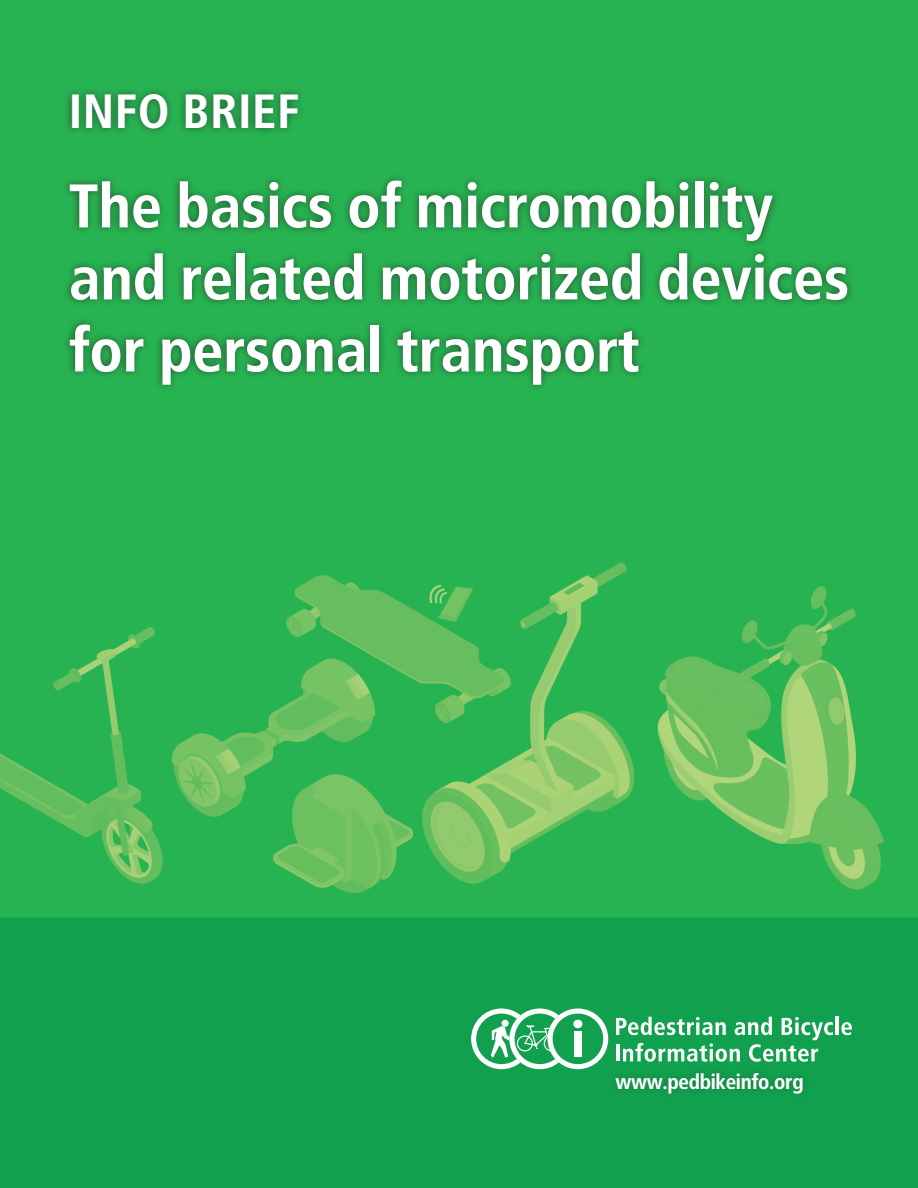
<style>
.page{position:relative;width:918px;height:1188px;background:#fff}
.page>*{position:absolute;margin:0;border:0;box-sizing:border-box;transform-origin:0 0}
.t1{font:700 61.5px/72px "Transit";letter-spacing:-.02em;color:#fff}
.t2{font:700 48px "Transit";color:#fff}
.t3{font:700 21px "Transit";letter-spacing:-.035em;color:#fff}
</style>
<div class="page">
<img style="left:0;top:0;width:918px;height:1188px">
<hr style="left:835px;top:1017px;width:4px;height:18px;background:#fff">
<svg style="left:841px;top:1022px;width:11px;height:13px"></svg>
<svg style="left:616px;top:1017px;width:217px;height:45px"></svg>
<svg style="left:471px;top:1008px;width:137px;height:61px"></svg>
<div style="left:573px;top:1020px;width:9px;height:8px;background:#fff;border-radius:50%"></div>
<div style="left:574px;top:1032px;width:8px;height:25px;background:#fff"></div>
<div style="left:608px;top:1065px;width:203px;height:36px;background:#231f20;opacity:.3"></div>
<div style="left:62px;top:86px;width:793px;height:307px;background:#231f20;opacity:.6"></div>
<p class="t2" style="left:69px;top:83px;width:233px">INFO BRIEF</p>
<p class="t1" style="left:69px;top:170px;width:783px">The basics of micromobility and related motorized devices for personal transport</p>
<p class="t3" style="left:615px;top:1069px;width:190px">www.pedbikeinfo.org</p>
</div>
